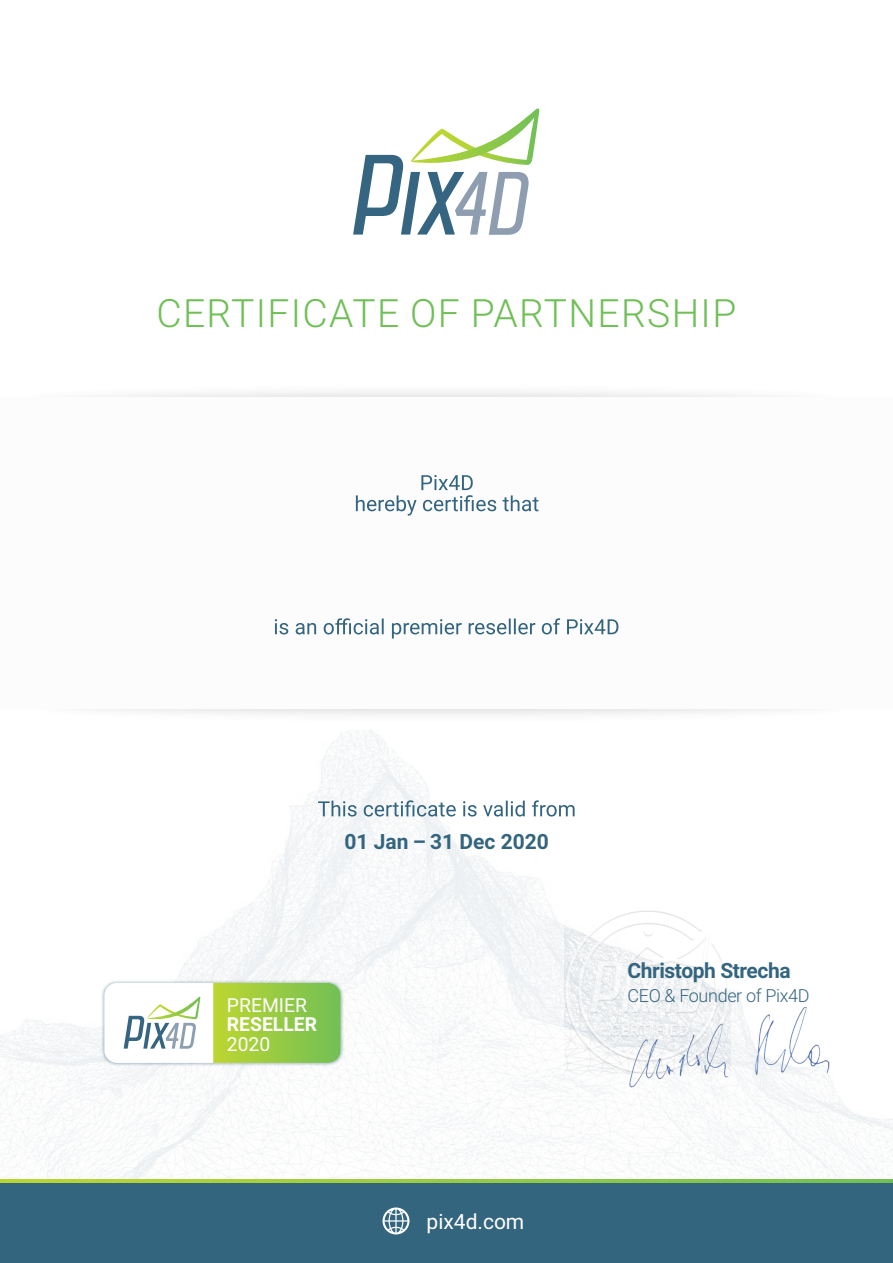
<style>
.page{position:relative;width:893px;height:1263px;background:#fff}
.page>*{position:absolute;margin:0;border:0;box-sizing:border-box;transform-origin:0 0}
.t1{font:300 39px "Roboto";letter-spacing:.035em;color:#6fbf56}
.t2{font:700 21px "Roboto";letter-spacing:-.02em;color:#34657f}
.t3{font:700 21px "Roboto";color:#34657f}
.t4{font:21px "Roboto";color:#fff}
.t5{font:19.35px "Roboto";color:#fff}
.t6{font:700 19.35px "Roboto";color:#fff}
.t7{font:300 18px "Roboto";letter-spacing:-.02em;color:#34657f}
</style>
<div class="page">
<img style="left:0;top:730px;width:893px;height:450px">
<svg style="left:353px;top:108px;width:186px;height:127px"></svg>
<div style="left:0;top:1182px;width:893px;height:81px;background:#34657f"></div>
<svg style="left:0;top:1180px;width:893px;height:3px;background:#97ca42"></svg>
<svg style="left:382px;top:1207px;width:27px;height:27px"></svg>
<svg style="left:565px;top:910px;width:165px;height:163px"></svg>
<img style="left:100px;top:978px;width:245px;height:88px">
<div style="left:104px;top:983px;width:237px;height:80px;background:#fff;border-radius:13px"></div>
<svg style="left:213px;top:983px;width:128px;height:80px;background:#98cb44"></svg>
<svg style="left:124px;top:997px;width:76px;height:52px"></svg>
<img style="left:608px;top:1007px;width:273px;height:83px">
<svg style="left:318px;top:800px;width:257px;height:16px"></svg>
<svg style="left:275px;top:618px;width:343px;height:20px"></svg>
<svg style="left:356px;top:475px;width:182px;height:41px"></svg>
<p class="t1" style="left:156px;top:285px;width:581px">CERTIFICATE OF PARTNERSHIP</p>
<p class="t3" style="left:344px;top:827px;width:206px">01 Jan – 31 Dec 2020</p>
<p class="t5" style="left:227px;top:992px;width:82px">PREMIER</p>
<p class="t6" style="left:227px;top:1011px;width:92px">RESELLER</p>
<p class="t5" style="left:227px;top:1030px;width:45px">2020</p>
<p class="t4" style="left:427px;top:1207px;width:99px">pix4d.com</p>
<p class="t2" style="left:627px;top:956px;width:165px">Christoph Strecha</p>
<p class="t7" style="left:627px;top:983px;width:184px">CEO &amp; Founder of Pix4D</p>
</div>
